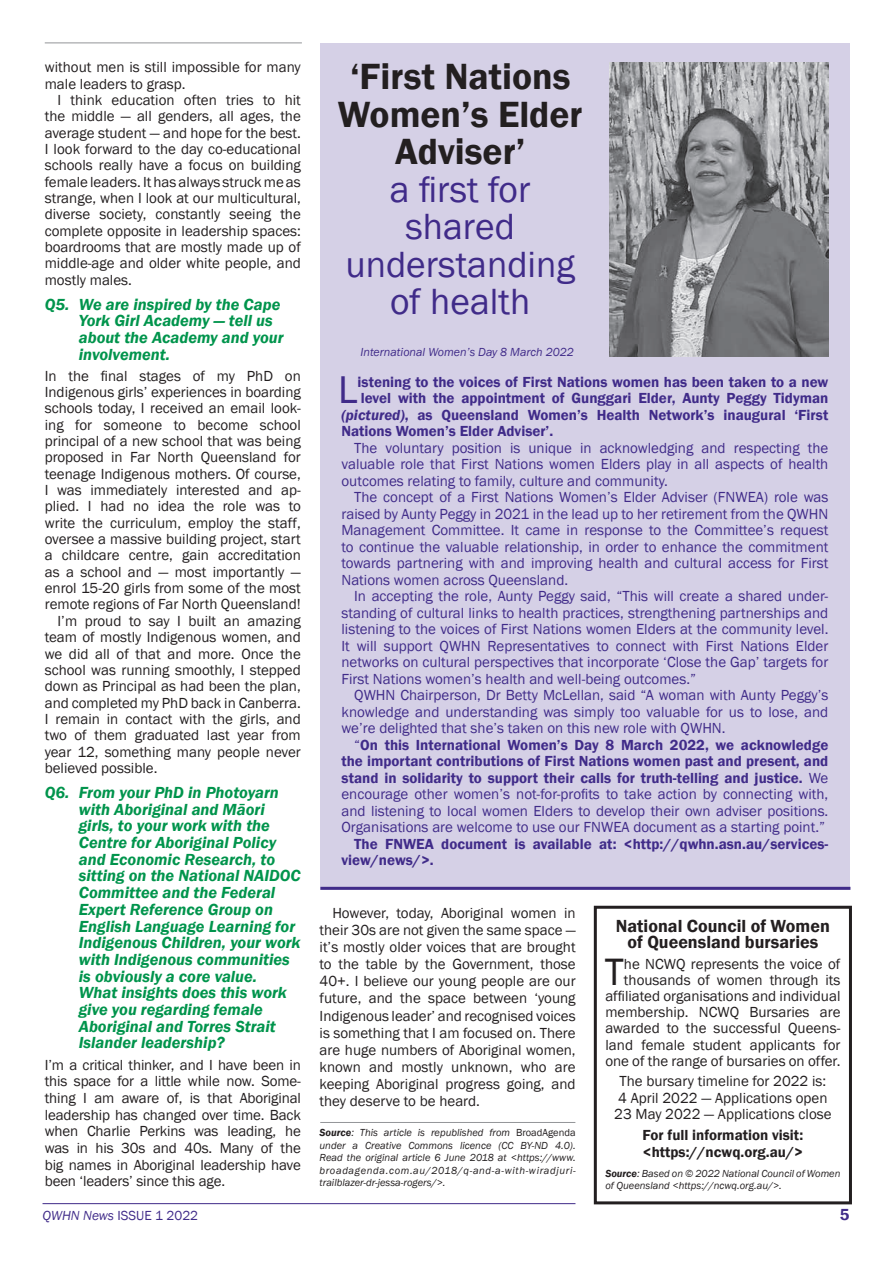
<style>
.page{position:relative;width:893px;height:1263px;background:#fff}
.page>*{position:absolute;margin:0;border:0;box-sizing:border-box;transform-origin:0 0}
.t1{font:39.75px "Franklin Gothic";color:#402b89}
.t2{font:39.15px "Franklin Gothic";color:#231f20}
.t3{font:37.5px/37.5px "Franklin Gothic";color:#402b89;text-align:center}
.t4{font:600 37.5px/37.5px "Franklin Gothic";color:#231f20;text-align:center}
.t5{font:600 18px/16.5px "Franklin Gothic";color:#231f20;text-align:center}
.t6{font:italic 600 16.5px/16.6px "Franklin Gothic";color:#00944c}
.t7{font:600 16.5px "Franklin Gothic";color:#402b89}
.t8{font:15px/16.4px "Franklin Gothic";color:#231f20;text-align:justify}
.t9{font:15px/16.5px "Franklin Gothic";color:#402b89;text-align:justify}
.t10{font:600 15px/16.5px "Franklin Gothic";color:#402b89}
.t11{font:600 15px/16.5px "Franklin Gothic";color:#231f20}
.t12{font:13.5px "Franklin Gothic";color:#402b89}
.t13{font:italic 12px "Franklin Gothic";color:#402b89}
.t14{font:italic 10.5px/12.6px "Franklin Gothic";color:#231f20;text-align:justify}
.s1{font-style:italic}
.s2{font-weight:600}
.s3{font-style:normal}
</style>
<div class="page">
<hr style="left:45px;top:43px;width:257px;height:1px;background:#939598">
<hr style="left:320px;top:1122px;width:255px;height:1px;background:#939598">
<hr style="left:43px;top:1203px;width:532px;height:1px;background:#402b89">
<div style="left:320px;top:43px;width:530px;height:846px;background:#d5d0e6"></div>
<img style="left:609px;top:62px;width:219px;height:295px">
<div style="left:594px;top:906px;width:258px;height:298px;border:3px solid #231f20"></div>
<hr style="left:320px;top:887px;width:530px;height:3px;background:#402b89">
<p class="t8" style="left:45px;top:59px;width:258px">without men is still impossible for many male leaders to grasp.</p>
<p class="t8" style="left:45px;top:92px;width:258px;text-indent:13px">I think education often tries to hit the middle — all genders, all ages, the average student — and hope for the best.<br>I look forward to the day co-educational schools really have a focus on building female leaders. It has always struck me as strange, when I look at our multicultural, diverse society, constantly seeing the complete opposite in leadership spaces: boardrooms that are mostly made up of middle-age and older white people, and mostly males.</p>
<p class="t6" style="left:79px;top:296px;width:206px;text-indent:-34px">Q5. We are inspired by the Cape<br>York Girl Academy — tell us about the Academy and your involvement.</p>
<p class="t8" style="left:45px;top:368px;width:258px">In the final stages of my PhD on</p>
<p class="t8" style="left:45px;top:384px;width:258px">Indigenous girls’ experiences in boarding</p>
<p class="t8" style="left:45px;top:401px;width:258px">schools today, I received an email look-</p>
<p class="t8" style="left:45px;top:417px;width:258px">ing for someone to become school</p>
<p class="t8" style="left:45px;top:433px;width:258px">principal of a new school that was being</p>
<p class="t8" style="left:45px;top:450px;width:258px">proposed in Far North Queensland for</p>
<p class="t8" style="left:45px;top:466px;width:258px">teenage Indigenous mothers. Of course,</p>
<p class="t8" style="left:45px;top:482px;width:258px">I was immediately interested and ap-</p>
<p class="t8" style="left:45px;top:499px;width:258px">plied. I had no idea the role was to</p>
<p class="t8" style="left:45px;top:515px;width:258px">write the curriculum, employ the staff,</p>
<p class="t8" style="left:45px;top:531px;width:258px">oversee a massive building project, start</p>
<p class="t8" style="left:45px;top:548px;width:258px">a childcare centre, gain accreditation</p>
<p class="t8" style="left:45px;top:564px;width:258px">as a school and — most importantly —</p>
<p class="t8" style="left:45px;top:580px;width:258px">enrol 15-20 girls from some of the most</p>
<p class="t8" style="left:45px;top:597px;width:258px">remote regions of Far North Queensland!</p>
<p class="t8" style="left:58px;top:613px;width:245px">I’m proud to say I built an amazing</p>
<p class="t8" style="left:45px;top:629px;width:258px">team of mostly Indigenous women, and</p>
<p class="t8" style="left:45px;top:646px;width:258px">we did all of that and more. Once the</p>
<p class="t8" style="left:45px;top:662px;width:258px">school was running smoothly, I stepped</p>
<p class="t8" style="left:45px;top:678px;width:258px">down as Principal as had been the plan,</p>
<p class="t8" style="left:45px;top:695px;width:258px">and completed my PhD back in Canberra.</p>
<p class="t8" style="left:45px;top:711px;width:258px">I remain in contact with the girls, and</p>
<p class="t8" style="left:45px;top:727px;width:258px">two of them graduated last year from</p>
<p class="t8" style="left:45px;top:744px;width:258px">year 12, something many people never</p>
<p class="t8" style="left:45px;top:760px;width:114px">believed possible.</p>
<p class="t6" style="left:79px;top:784px;width:224px;text-indent:-34px">Q6. From your PhD in Photoyarn with Aboriginal and Māori girls, to your work with the<br>Centre for Aboriginal Policy and Economic Research, to sitting on the National NAIDOC<br>Committee and the Federal<br>Expert Reference Group on<br>English Language Learning for<br>Indigenous Children, your work with Indigenous communities is obviously a core value.<br>What insights does this work give you regarding female<br>Aboriginal and Torres Strait<br>Islander leadership?</p>
<p class="t8" style="left:45px;top:1056px;width:258px">I’m a critical thinker, and I have been in this space for a little while now. Some&shy;thing I am aware of, is that Aboriginal leadership has changed over time. Back when Charlie Perkins was leading, he was in his 30s and 40s. Many of the big names in Aboriginal leadership have been ‘leaders’ since this age.</p>
<h3 class="t4" style="left:338px;top:58px;width:246px">‘First Nations<br>Women’s Elder<br>Adviser’</h3>
<h3 class="t3" style="left:345px;top:171px;width:231px">a first for shared understanding of health</h3>
<p class="t13" style="left:361px;top:345px;width:215px">International Women’s Day 8 March 2022</p>
<h1 class="t1" style="left:338px;top:365px;width:21px">L</h1>
<p class="t10" style="left:358px;top:374px;width:472px">istening to the voices of First Nations women has been taken to a new</p>
<p class="t10" style="left:361px;top:390px;width:469px">level with the appointment of Gunggari Elder, Aunty Peggy Tidyman</p>
<p class="t10" style="left:341px;top:407px;width:488px"><span class="s1">(pictured)</span>, as Queensland Women’s Health Network’s inaugural ‘First</p>
<p class="t10" style="left:341px;top:423px;width:213px">Nations Women’s Elder Adviser’.</p>
<p class="t9" style="left:341px;top:440px;width:488px;text-indent:13px">The voluntary position is unique in acknowledging and respecting the valuable role that First Nations women Elders play in all aspects of health outcomes relating to family, culture and community.</p>
<p class="t9" style="left:341px;top:489px;width:488px;text-indent:13px">The concept of a First Nations Women’s Elder Adviser (FNWEA) role was raised by Aunty Peggy in 2021 in the lead up to her retirement from the QWHN Management Committee. It came in response to the Committee’s request to continue the valuable relationship, in order to enhance the commitment towards partnering with and improving health and cultural access for First Nations women across Queensland.</p>
<p class="t9" style="left:341px;top:588px;width:488px;text-indent:13px">In accepting the role, Aunty Peggy said, “This will create a shared under&shy;standing of cultural links to health practices, strengthening partnerships and listening to the voices of First Nations women Elders at the community level.<br>It will support QWHN Representatives to connect with First Nations Elder networks on cultural perspectives that incorporate ‘Close the Gap’ targets for First Nations women’s health and well-being outcomes.”</p>
<p class="t9" style="left:341px;top:687px;width:488px;text-indent:13px">QWHN Chairperson, Dr Betty McLellan, said “A woman with Aunty Peggy’s knowledge and understanding was simply too valuable for us to lose, and we’re delighted that she’s taken on this new role with QWHN.</p>
<p class="t9" style="left:341px;top:737px;width:488px;text-indent:13px">“<span class="s2">On this International Women’s Day 8 March 2022, we acknowledge the important contributions of First Nations women past and present, and stand in solidarity to support their calls for truth-telling and justice.</span> We encourage other women’s not-for-profits to take action by connecting with, and listening to local women Elders to develop their own adviser positions.<br>Organisations are welcome to use our FNWEA document as a starting point.”</p>
<p class="t10" style="left:341px;top:836px;width:488px;text-indent:13px">The FNWEA document is available at: &lt;http://qwhn.asn.au/services&shy;view/news/&gt;.</p>
<p class="t8" style="left:320px;top:904px;width:258px;line-height:17.1px;text-indent:13px">However, today, Aboriginal women in their 30s are not given the same space — it’s mostly older voices that are brought to the table by the Government, those 40+. I believe our young people are our future, and the space between ‘young Indigenous leader’ and recognised voices is something that I am focused on. There are huge numbers of Aboriginal women, known and mostly unknown, who are keeping Aboriginal progress going, and they deserve to be heard.</p>
<p class="t14" style="left:320px;top:1126px;width:258px"><span class="s2">Source</span>: This article is republished from <span class="s3">BroadAgenda </span>under a Creative Commons licence (CC BY-ND 4.0).<br>Read the original article 6 June 2018 at &lt;https://www. broadagenda.com.au/2018/q-and-a-with-wiradjuri&shy;trailblazer-dr-jessa-rogers/&gt;.</p>
<p class="t5" style="left:616px;top:918px;width:215px">National Council of Women of Queensland bursaries</p>
<h2 class="t2" style="left:605px;top:948px;width:21px">T</h2>
<p class="t8" style="left:605px;top:956px;width:237px;text-align:right">he NCWQ represents the voice of thousands of women through its affiliated organisations and individual membership. NCWQ Bursaries are awarded to the successful Queens&shy;land female student applicants for one of the range of bursaries on offer.</p>
<p class="t8" style="left:614px;top:1073px;width:219px;text-align:center">The bursary timeline for 2022 is:<br>4 April 2022 — Applications open<br>23 May 2022 — Applications close</p>
<p class="t11" style="left:643px;top:1127px;width:162px">For full information visit: &lt;https://ncwq.org.au/&gt;</p>
<p class="t14" style="left:605px;top:1168px;width:237px;line-height:12px"><span class="s2">Source</span>: Based on © 2022 National Council of Women of Queensland &lt;https://ncwq.org.au/&gt;.</p>
<p class="t12" style="left:43px;top:1207px;width:157px"><span class="s1">QWHN News</span> ISSUE 1 2022</p>
<p class="t7" style="left:840px;top:1205px;width:11px">5</p>
</div>
